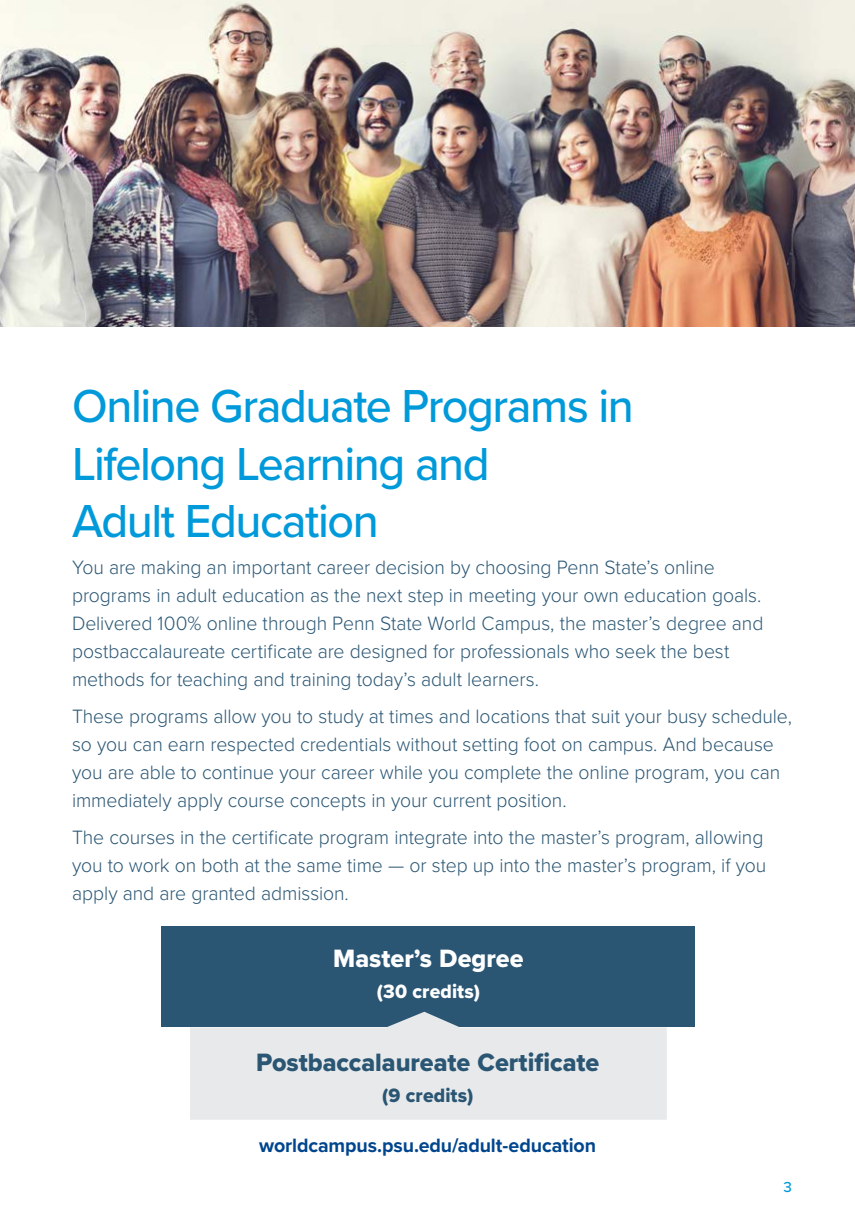
<style>
.page{position:relative;width:855px;height:1224px;background:#fff}
.page>*{position:absolute;margin:0;border:0;box-sizing:border-box;transform-origin:0 0}
.t1{font:500 48px/57.6px "Proxima Nova";letter-spacing:-.03em;color:#009ada}
.t2{font:26px "Proxima Nova Extrabld";color:#2a5673}
.t3{font:26px "Proxima Nova Extrabld";color:#fff}
.t4{font:300 20px/28px "Proxima Nova";letter-spacing:-.005em;color:#2a5673}
.t5{font:700 20px "Proxima Nova";letter-spacing:-.005em;color:#00458d}
.t6{font:20px "Proxima Nova Extrabld";letter-spacing:.005em;color:#fff}
.t7{font:20px "Proxima Nova Extrabld";letter-spacing:.005em;color:#2a5673}
.t8{font:500 15px "Proxima Nova";color:#009ada}
</style>
<div class="page">
<img style="left:0;top:0;width:855px;height:327px">
<div style="left:162px;top:926px;width:533px;height:101px;background:#2a5673"></div>
<svg style="left:190px;top:1012px;width:477px;height:108px;background:#ced6db"></svg>
<h1 class="t1" style="left:72px;top:375px;width:563px">Online Graduate Programs in<br>Lifelong Learning and<br>Adult Education</h1>
<p class="t4" style="left:72px;top:552px;width:693px">You are making an important career decision by choosing Penn State’s online programs in adult education as the next step in meeting your own education goals.<br>Delivered 100% online through Penn State World Campus, the master’s degree and postbaccalaureate certificate are designed for professionals who seek the best methods for teaching and training today’s adult learners.</p>
<p class="t4" style="left:72px;top:701px;width:721px">These programs allow you to study at times and locations that suit your busy schedule, so you can earn respected credentials without setting foot on campus. And because you are able to continue your career while you complete the online program, you can immediately apply course concepts in your current position.</p>
<p class="t4" style="left:72px;top:822px;width:696px">The courses in the certificate program integrate into the master’s program, allowing you to work on both at the same time — or step up into the master’s program, if you apply and are granted admission.</p>
<h2 class="t3" style="left:333px;top:939px;width:192px">Master’s Degree</h2>
<p class="t6" style="left:377px;top:977px;width:105px">(30 credits)</p>
<h2 class="t2" style="left:256px;top:1043px;width:345px">Postbaccalaureate Certificate</h2>
<p class="t7" style="left:382px;top:1080px;width:92px">(9 credits)</p>
<p class="t5" style="left:259px;top:1131px;width:338px">worldcampus.psu.edu/adult-education</p>
<p class="t8" style="left:784px;top:1176px;width:10px">3</p>
</div>
